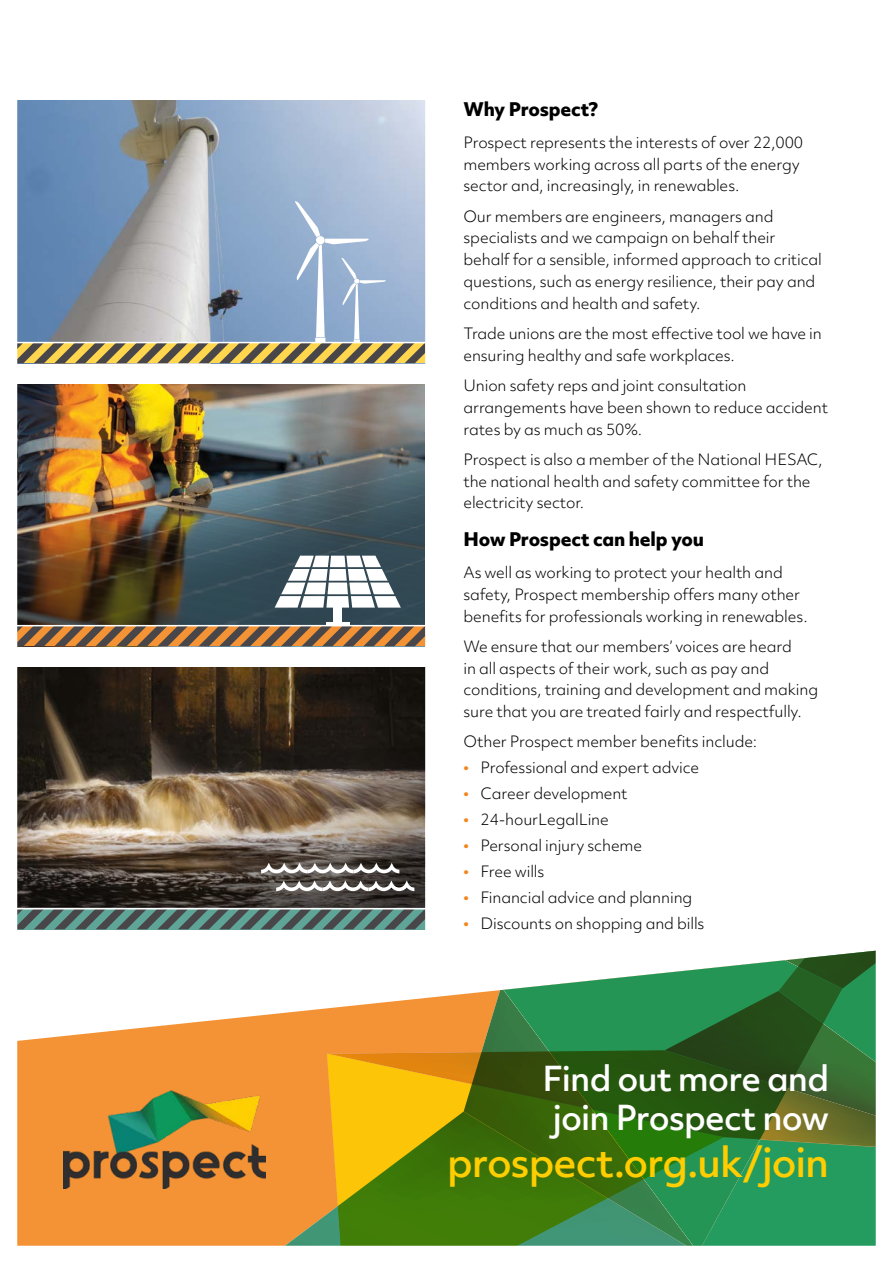
<style>
.page{position:relative;width:893px;height:1263px;background:#fff}
.page>*{position:absolute;margin:0;border:0;box-sizing:border-box;transform-origin:0 0}
.SH_body_text{font:500 39px "Objektiv Mk 2";letter-spacing:-.025em;color:#ffcd00}
.SH_body_text-2{font:500 33px/39px "Objektiv Mk 2";letter-spacing:-.025em;color:#fff;text-align:center}
.Sub_heading{font:800 18px "Objektiv Mk 2";letter-spacing:-.01em;color:#000}
.SH_body_text-3{font:300 15px/21.8px "Objektiv Mk 2";letter-spacing:-.01em;color:#000}
.s1{font-weight:800;color:#f1861d}
</style>
<div class="page">
<img style="left:17px;top:100px;width:859px;height:1146px">
<p class="Sub_heading" style="left:463px;top:96px;width:136px">Why Prospect?</p>
<p class="SH_body_text-3" style="left:463px;top:131px;width:341px">Prospect represents the interests of over 22,000 members working across all parts of the energy sector and, increasingly, in renewables.</p>
<p class="SH_body_text-3" style="left:463px;top:205px;width:360px">Our members are engineers, managers and specialists and we campaign on behalf their behalf for a sensible, informed approach to critical questions, such as energy resilience, their pay and conditions and health and safety.</p>
<p class="SH_body_text-3" style="left:463px;top:322px;width:360px">Trade unions are the most effective tool we have in ensuring healthy and safe workplaces.</p>
<p class="SH_body_text-3" style="left:463px;top:374px;width:366px">Union safety reps and joint consultation arrangements have been shown to reduce accident rates by as much as 50%.</p>
<p class="SH_body_text-3" style="left:463px;top:448px;width:361px">Prospect is also a member of the National HESAC, the national health and safety committee for the electricity sector.</p>
<p class="Sub_heading" style="left:463px;top:526px;width:242px">How Prospect can help you</p>
<p class="SH_body_text-3" style="left:463px;top:561px;width:346px">As well as working to protect your health and safety, Prospect membership offers many other benefits for professionals working in renewables.</p>
<p class="SH_body_text-3" style="left:463px;top:635px;width:356px">We ensure that our members’ voices are heard<br>in all aspects of their work, such as pay and conditions, training and development and making sure that you are treated fairly and respectfully.</p>
<p class="SH_body_text-3" style="left:463px;top:731px;width:295px">Other Prospect member benefits include:</p>
<p class="SH_body_text-3" style="left:463px;top:757px;width:237px"><span class="s1">µ</span> Professional and expert advice</p>
<p class="SH_body_text-3" style="left:463px;top:783px;width:166px"><span class="s1">µ</span> Career development</p>
<p class="SH_body_text-3" style="left:463px;top:809px;width:147px"><span class="s1">µ</span> 24-hourLegalLine</p>
<p class="SH_body_text-3" style="left:463px;top:835px;width:180px"><span class="s1">µ</span> Personal injury scheme</p>
<p class="SH_body_text-3" style="left:463px;top:861px;width:82px"><span class="s1">µ</span> Free wills</p>
<p class="SH_body_text-3" style="left:463px;top:887px;width:230px"><span class="s1">µ</span> Financial advice and planning</p>
<p class="SH_body_text-3" style="left:463px;top:913px;width:242px"><span class="s1">µ</span> Discounts on shopping and bills</p>
<p class="SH_body_text-2" style="left:542px;top:1058px;width:288px">Find out more and join Prospect now</p>
<p class="SH_body_text" style="left:447px;top:1134px;width:384px">prospect.org.uk/join</p>
</div>
